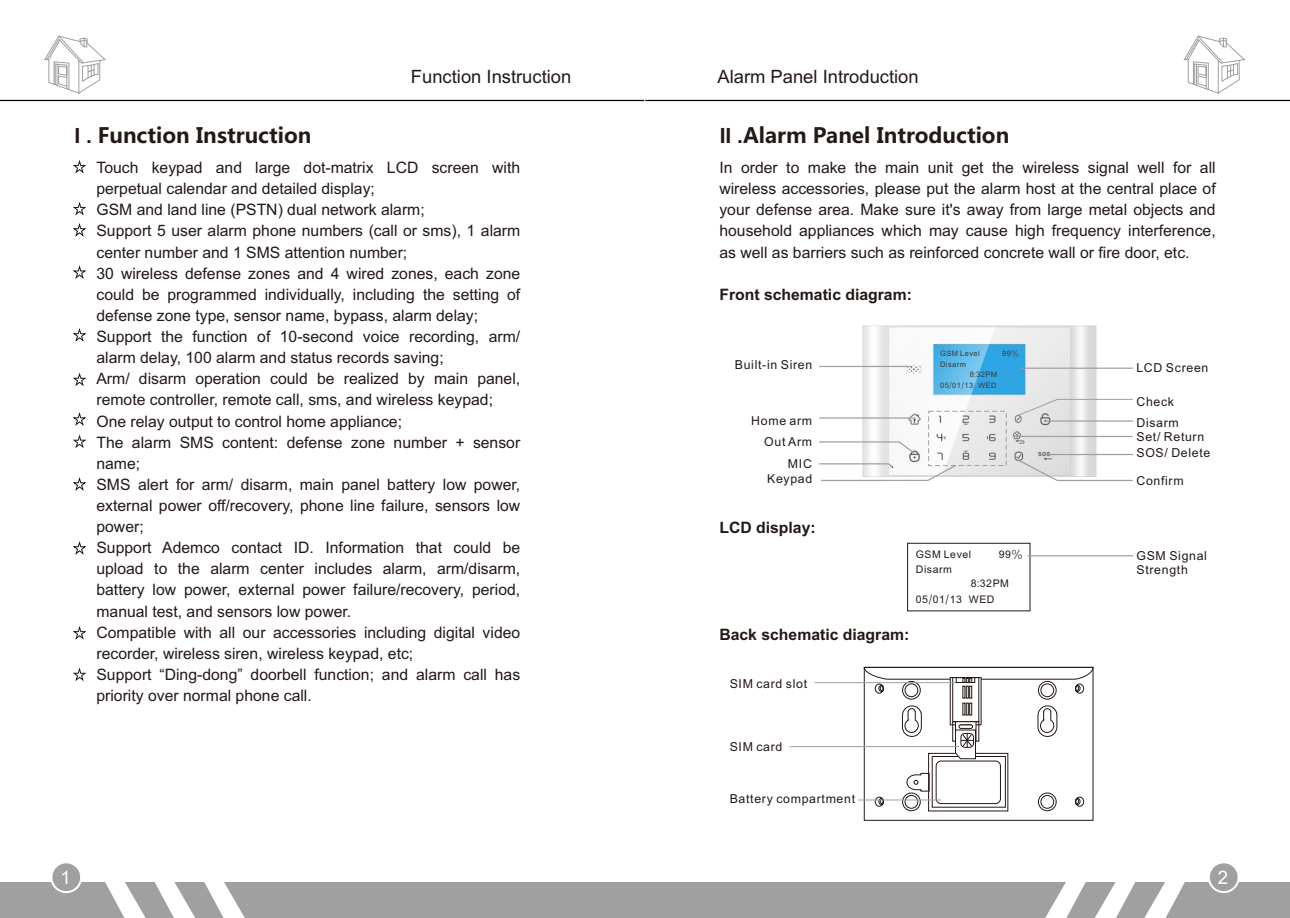
<style>
.page{position:relative;width:1290px;height:918px;background:#fff}
.page>*{position:absolute;margin:0;border:0;box-sizing:border-box;transform-origin:0 0}
.t1{font:21px "Microsoft Ya Hei";color:#231916}
.t2{font:18.55px "Arial";color:#fff}
.t3{font:18.38px "Arial";color:#231916}
.t4{font:15.75px/21.2px "Arial";color:#231916}
.t5{font:700 15.75px "Arial";color:#231916}
.t6{font:12.25px/16.3px "Arial";letter-spacing:.055em;color:#231916}
.t7{font:10.5px/15.4px "Arial";letter-spacing:.055em;color:#231916}
.t8{font:7.52px/11px "Arial";letter-spacing:.055em;color:#3f3b3a;text-align:right}
.s1{font-family:"Arial";font-weight:700}
.s2{font-family:"FZZXHJW GB1 0"}
</style>
<div class="page">
<img style="left:838px;top:325px;width:284px;height:151px">
<svg style="left:44px;top:35px;width:62px;height:59px"></svg>
<hr style="left:0;top:100px;width:644px;height:1px;background:#000">
<div style="left:0;top:882px;width:645px;height:35px;background:#a0a0a1"></div>
<svg style="left:204px;top:882px;width:41px;height:36px"></svg>
<svg style="left:154px;top:882px;width:41px;height:36px"></svg>
<svg style="left:105px;top:882px;width:41px;height:36px"></svg>
<div style="left:50px;top:861px;width:32px;height:32px;background:#a0a0a1;border:2px solid #fff;border-radius:50%"></div>
<svg style="left:72px;top:160px;width:15px;height:14px"></svg>
<svg style="left:73px;top:202px;width:14px;height:14px"></svg>
<svg style="left:72px;top:328px;width:15px;height:14px"></svg>
<svg style="left:72px;top:477px;width:15px;height:14px"></svg>
<svg style="left:72px;top:373px;width:15px;height:13px"></svg>
<svg style="left:72px;top:668px;width:15px;height:13px"></svg>
<svg style="left:72px;top:626px;width:15px;height:14px"></svg>
<svg style="left:1183px;top:35px;width:63px;height:59px"></svg>
<hr style="left:645px;top:100px;width:645px;height:1px;background:#000">
<div style="left:645px;top:882px;width:645px;height:35px;background:#a0a0a1"></div>
<svg style="left:1045px;top:882px;width:41px;height:36px"></svg>
<svg style="left:1095px;top:882px;width:40px;height:36px"></svg>
<svg style="left:1144px;top:882px;width:41px;height:36px"></svg>
<div style="left:1208px;top:861px;width:31px;height:32px;background:#a0a0a1;border:2px solid #fff;border-radius:50%"></div>
<svg style="left:72px;top:412px;width:15px;height:14px"></svg>
<svg style="left:72px;top:541px;width:15px;height:14px"></svg>
<hr style="left:819px;top:366px;width:93px;height:1px;background:#a0a0a1">
<hr style="left:819px;top:417px;width:94px;height:1px;background:#a0a0a1">
<svg style="left:819px;top:441px;width:96px;height:13px"></svg>
<svg style="left:72px;top:223px;width:15px;height:14px"></svg>
<svg style="left:72px;top:266px;width:15px;height:13px"></svg>
<svg style="left:72px;top:435px;width:15px;height:13px"></svg>
<hr style="left:1021px;top:367px;width:112px;height:2px;background:#a0a0a1">
<hr style="left:1044px;top:454px;width:89px;height:1px;background:#a0a0a1">
<svg style="left:1016px;top:458px;width:117px;height:23px"></svg>
<hr style="left:1044px;top:420px;width:89px;height:2px;background:#a0a0a1">
<hr style="left:1017px;top:436px;width:116px;height:1px;background:#a0a0a1">
<svg style="left:1016px;top:398px;width:117px;height:19px"></svg>
<div style="left:907px;top:543px;width:123px;height:68px;border:1px solid #231916"></div>
<hr style="left:1027px;top:555px;width:106px;height:1px;background:#a0a0a1">
<div style="left:935px;top:760px;width:66px;height:44px;border:1px solid #231916;border-radius:5px"></div>
<div style="left:902px;top:792px;width:19px;height:19px;border:1px solid #231916;border-radius:50%"></div>
<div style="left:904px;top:795px;width:14px;height:14px;border:1px solid #231916;border-radius:50%"></div>
<div style="left:1038px;top:792px;width:18px;height:19px;border:1px solid #231916;border-radius:50%"></div>
<div style="left:1040px;top:795px;width:14px;height:14px;border:1px solid #231916;border-radius:50%"></div>
<svg style="left:906px;top:772px;width:24px;height:20px"></svg>
<div style="left:875px;top:796px;width:9px;height:11px;border:1px solid #231916;border-radius:50%"></div>
<svg style="left:878px;top:797px;width:6px;height:8px"></svg>
<div style="left:1075px;top:796px;width:9px;height:11px;border:1px solid #231916;border-radius:50%"></div>
<svg style="left:1075px;top:797px;width:5px;height:8px"></svg>
<hr style="left:815px;top:682px;width:142px;height:1px;background:#a0a0a1">
<hr style="left:858px;top:799px;width:83px;height:1px;background:#a0a0a1">
<div style="left:928px;top:411px;width:79px;height:55px;border:1px dashed #a0a0a1"></div>
<svg style="left:819px;top:462px;width:138px;height:19px"></svg>
<hr style="left:789px;top:746px;width:170px;height:1px;background:#a0a0a1">
<svg style="left:863px;top:666px;width:231px;height:93px"></svg>
<h1 class="t1" style="left:74px;top:126px;width:239px"><span class="s1">I .</span> Function Instruction</h1>
<p class="t3" style="left:411px;top:69px;width:162px">Function Instruction</p>
<p class="t4" style="left:96px;top:158px;width:425px">Touch keypad and large dot-matrix LCD screen with perpetual calendar and detailed display;<br>GSM and land line (PSTN) dual network alarm;<br>Support 5 user alarm phone numbers (call or sms), 1 alarm center number and 1 SMS attention number;<br>30 wireless defense zones and 4 wired zones, each zone could be programmed individually, including the setting of defense zone type, sensor name, bypass, alarm delay; Support the function of 10-second voice recording, arm/ alarm delay, 100 alarm and status records saving;<br>Arm/ disarm operation could be realized by main panel, remote controller, remote call, sms, and wireless keypad; One relay output to control home appliance;<br>The alarm SMS content: defense zone number + sensor name;<br>SMS alert for arm/ disarm, main panel battery low power, external power off/recovery, phone line failure, sensors low power;<br>Support Ademco contact ID. Information that could be upload to the alarm center includes alarm, arm/disarm, battery low power, external power failure/recovery, period, manual test, and sensors low power.<br>Compatible with all our accessories including digital video recorder, wireless siren, wireless keypad, etc;<br>Support “Ding-dong” doorbell function; and alarm call has priority over normal phone call.</p>
<p class="t2" style="left:60px;top:871px;width:12px">1</p>
<p class="t3" style="left:717px;top:69px;width:203px">Alarm Panel Introduction</p>
<h1 class="t1" style="left:720px;top:126px;width:291px"><span class="s1">II .</span>Alarm Panel Introduction</h1>
<p class="t4" style="left:719px;top:158px;width:498px;text-align:justify">In order to make the main unit get the wireless signal well for all wireless accessories, please put the alarm host at the central place of your defense area. Make sure it's away from large metal objects and household appliances which may cause high frequency interference, as well as barriers such as reinforced concrete wall or fire door, etc.</p>
<p class="t5" style="left:719px;top:288px;width:194px">Front schematic diagram:</p>
<p class="t8" style="left:940px;top:348px;width:41px">GSM Level</p>
<p class="t8" style="left:1002px;top:348px;width:18px">99<span class="s2">%</span></p>
<p class="t8" style="left:940px;top:360px;width:27px">Disarm</p>
<p class="t8" style="left:940px;top:370px;width:59px">8<span class="s2">:</span>32PM<br>05<span class="s2">/</span>01<span class="s2">/</span>13 WED</p>
<p class="t6" style="left:735px;top:358px;width:79px">Built-in Siren</p>
<p class="t6" style="left:1136px;top:361px;width:73px">LCD Screen</p>
<p class="t6" style="left:1136px;top:394px;width:39px">Check</p>
<p class="t6" style="left:751px;top:413px;width:62px">Home arm</p>
<p class="t6" style="left:1136px;top:415px;width:44px">Disarm</p>
<p class="t6" style="left:764px;top:435px;width:49px">Out Arm</p>
<p class="t6" style="left:1136px;top:430px;width:76px">Set/ Return<br>SOS/ Delete</p>
<p class="t6" style="left:767px;top:472px;width:47px">Keypad</p>
<p class="t6" style="left:1136px;top:474px;width:49px">Confirm</p>
<p class="t6" style="left:788px;top:457px;width:25px">MIC</p>
<p class="t5" style="left:719px;top:522px;width:98px">LCD display:</p>
<p class="t7" style="left:916px;top:547px;width:57px">GSM Level</p>
<p class="t7" style="left:999px;top:547px;width:25px">99<span class="s2">%</span></p>
<p class="t7" style="left:916px;top:563px;width:38px">Disarm</p>
<p class="t7" style="left:916px;top:577px;width:95px;text-indent:55px">8<span class="s2">:</span>32PM<br>05<span class="s2">/</span>01<span class="s2">/</span>13 WED</p>
<p class="t5" style="left:719px;top:628px;width:191px">Back schematic diagram:</p>
<p class="t6" style="left:730px;top:676px;width:79px">SIM card slot</p>
<p class="t6" style="left:730px;top:739px;width:54px">SIM card</p>
<p class="t6" style="left:730px;top:791px;width:127px">Battery compartment</p>
<p class="t6" style="left:1136px;top:550px;width:72px;line-height:13.8px">GSM Signal<br>Strength</p>
<p class="t2" style="left:1218px;top:871px;width:12px">2</p>
</div>
